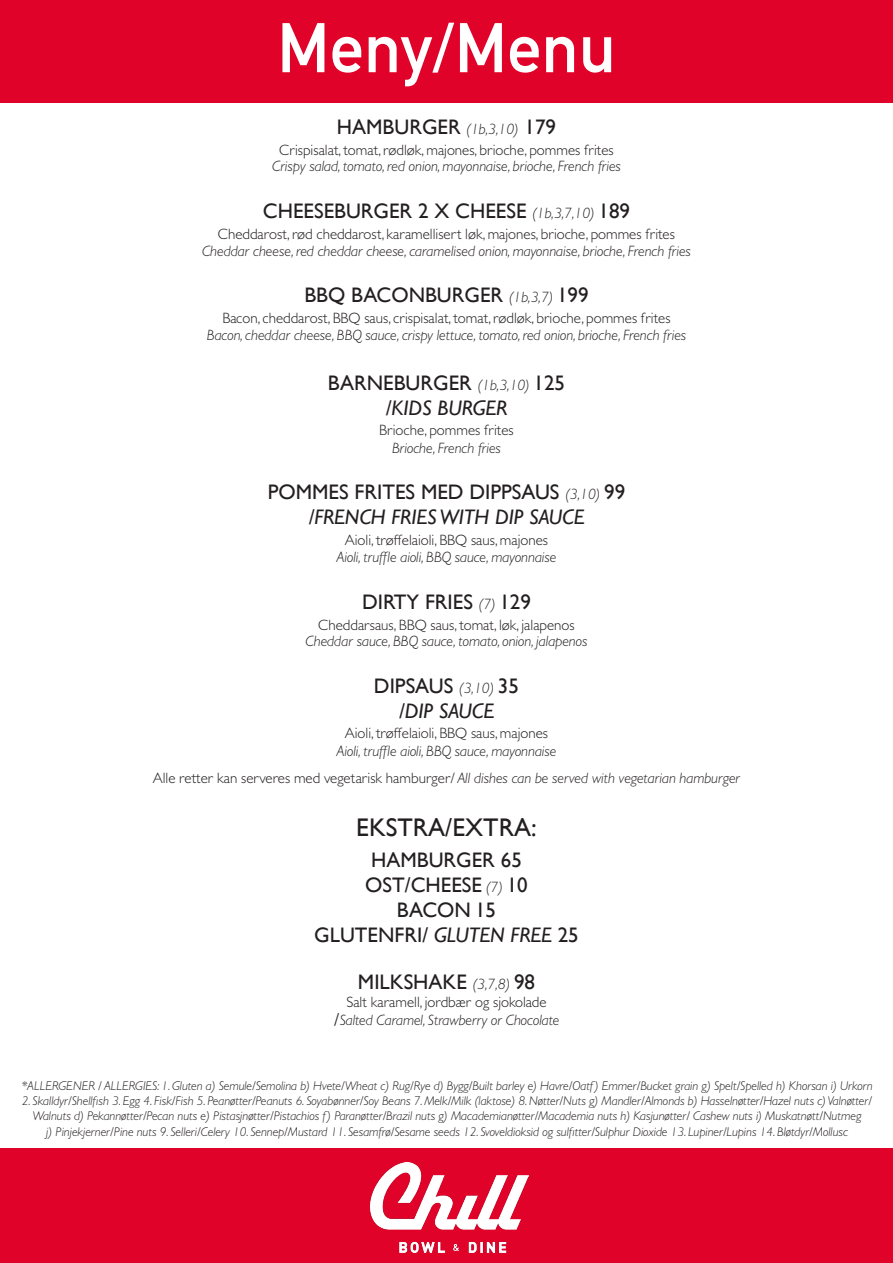
<style>
.page{position:relative;width:893px;height:1263px;background:#fff}
.page>*{position:absolute;margin:0;border:0;box-sizing:border-box;transform-origin:0 0}
.t1{font:69px "DIN Mittelschrift Std";color:#fff}
.t2{font:25.5px "Gill Sans";color:#231f20}
.t3{font:21px "Gill Sans";color:#231f20}
.t4{font:italic 21px "Gill Sans";color:#231f20}
.t5{font:italic 300 15px/16.5px "Gill Sans MT Pro";color:#231f20;text-align:center}
.t6{font:300 15px "Gill Sans MT Pro";color:#231f20}
.t7{font:italic 300 12.75px/15.3px "Gill Sans MT Pro";color:#231f20;text-align:center}
.s1{font-family:"Gill Sans MT Pro";font-weight:300;font-style:italic;font-size:15px}
.s2{font-style:normal}
.s3{font-style:italic}
.s4{font-family:"Minion Pro";font-weight:400;font-style:normal;font-size:18px}
</style>
<div class="page">
<div style="left:0;top:0;width:893px;height:102px;background:#e00229"></div>
<div style="left:0;top:1149px;width:893px;height:114px;background:#e00229"></div>
<img style="left:370px;top:1163px;width:158px;height:89px">
<p class="t1" style="left:277px;top:7px;width:340px">Meny/Menu</p>
<p class="t3" style="left:337px;top:114px;width:221px">HAMBURGER <span class="s1">(1b,3,10)</span> 179</p>
<p class="t6" style="left:279px;top:141px;width:336px">Crispisalat, tomat, rødløk, majones, brioche, pommes frites</p>
<p class="t5" style="left:272px;top:158px;width:350px">Crispy salad, tomato, red onion, mayonnaise, brioche, French fries</p>
<p class="t3" style="left:263px;top:199px;width:369px">CHEESEBURGER 2 X CHEESE <span class="s1">(1b,3,7,10)</span> 189</p>
<p class="t6" style="left:218px;top:225px;width:458px">Cheddarost, rød cheddarost, karamellisert løk, majones, brioche, pommes frites</p>
<p class="t5" style="left:202px;top:242px;width:490px">Cheddar cheese, red cheddar cheese, caramelised onion, mayonnaise, brioche, French fries</p>
<p class="t3" style="left:304px;top:283px;width:286px">BBQ BACONBURGER <span class="s1">(1b,3,7)</span> 199</p>
<p class="t6" style="left:222px;top:309px;width:450px">Bacon, cheddarost, BBQ saus, crispisalat, tomat, rødløk, brioche, pommes frites</p>
<p class="t5" style="left:207px;top:326px;width:481px">Bacon, cheddar cheese, BBQ sauce, crispy lettuce, tomato, red onion, brioche, French fries</p>
<p class="t3" style="left:328px;top:371px;width:239px">BARNEBURGER <span class="s1">(1b,3,10)</span> 125</p>
<p class="t4" style="left:386px;top:396px;width:123px">/KIDS BURGER</p>
<p class="t6" style="left:379px;top:421px;width:136px">Brioche, pommes frites</p>
<p class="t5" style="left:392px;top:439px;width:110px">Brioche, French fries</p>
<p class="t3" style="left:268px;top:480px;width:359px">POMMES FRITES MED DIPPSAUS <span class="s1">(3,10)</span> 99</p>
<p class="t4" style="left:308px;top:505px;width:278px">/FRENCH FRIES WITH DIP SAUCE</p>
<p class="t6" style="left:345px;top:531px;width:205px">Aioli, trøffelaioli, BBQ saus, majones</p>
<p class="t5" style="left:336px;top:548px;width:221px">Aioli, truffle aioli, BBQ sauce, mayonnaise</p>
<p class="t3" style="left:362px;top:589px;width:170px">DIRTY FRIES <span class="s1">(7)</span> 129</p>
<p class="t5" style="left:306px;top:616px;width:283px"><span class="s2">Cheddarsaus, BBQ saus, tomat, løk, jalapenos<br></span>Cheddar sauce, BBQ sauce, tomato, onion, jalapenos</p>
<p class="t3" style="left:374px;top:674px;width:146px">DIPSAUS <span class="s1">(3,10)</span> 35</p>
<p class="t4" style="left:399px;top:699px;width:97px">/DIP SAUCE</p>
<p class="t6" style="left:345px;top:724px;width:205px">Aioli, trøffelaioli, BBQ saus, majones</p>
<p class="t5" style="left:336px;top:742px;width:221px">Aioli, truffle aioli, BBQ sauce, mayonnaise</p>
<p class="t5" style="left:153px;top:770px;width:589px"><span class="s2">Alle retter kan serveres med vegetarisk hamburger</span>/ All dishes can be served with vegetarian hamburger</p>
<p class="t2" style="left:356px;top:812px;width:182px">EKSTRA/EXTRA:</p>
<p class="t3" style="left:371px;top:847px;width:152px">HAMBURGER 65</p>
<p class="t3" style="left:365px;top:873px;width:164px">OST/CHEESE <span class="s1">(7)</span> 10</p>
<p class="t3" style="left:397px;top:898px;width:101px">BACON 15</p>
<p class="t3" style="left:314px;top:923px;width:266px">GLUTENFRI/ <span class="s3">GLUTEN FREE</span> 25</p>
<p class="t3" style="left:358px;top:970px;width:179px">MILKSHAKE <span class="s1">(3,7,8)</span> 98</p>
<p class="t5" style="left:334px;top:993px;width:227px;line-height:18px"><span class="s2">Salt karamell, jordbær og sjokolade </span><span class="s4">/</span>Salted Caramel, Strawberry or Chocolate</p>
<p class="t7" style="left:21px;top:1078px;width:853px">*ALLERGENER / ALLERGIES: 1. Gluten a) Semule/Semolina b) Hvete/Wheat c) Rug/Rye d) Bygg/Built barley e) Havre/Oatf ) Emmer/Bucket grain g) Spelt/Spelled h) Khorsan i) Urkorn</p>
<p class="t7" style="left:22px;top:1093px;width:851px">2. Skalldyr/Shellfish 3. Egg 4. Fisk/Fish 5. Peanøtter/Peanuts 6. Soyabønner/Soy Beans 7. Melk/Milk (laktose) 8. Nøtter/Nuts g) Mandler/Almonds b) Hasselnøtter/Hazel nuts c) Valnøtter/<br>Walnuts d) Pekannøtter/Pecan nuts e) Pistasjnøtter/Pistachios f ) Paranøtter/Brazil nuts g) Macademianøtter/Macademia nuts h) Kasjunøtter/ Cashew nuts i) Muskatnøtt/Nutmeg<br>j) Pinjekjerner/Pine nuts 9. Selleri/Celery 10. Sennep/Mustard 11. Sesamfrø/Sesame seeds 12. Svoveldioksid og sulfitter/Sulphur Dioxide 13. Lupiner/Lupins 14. Bløtdyr/Mollusc</p>
</div>
